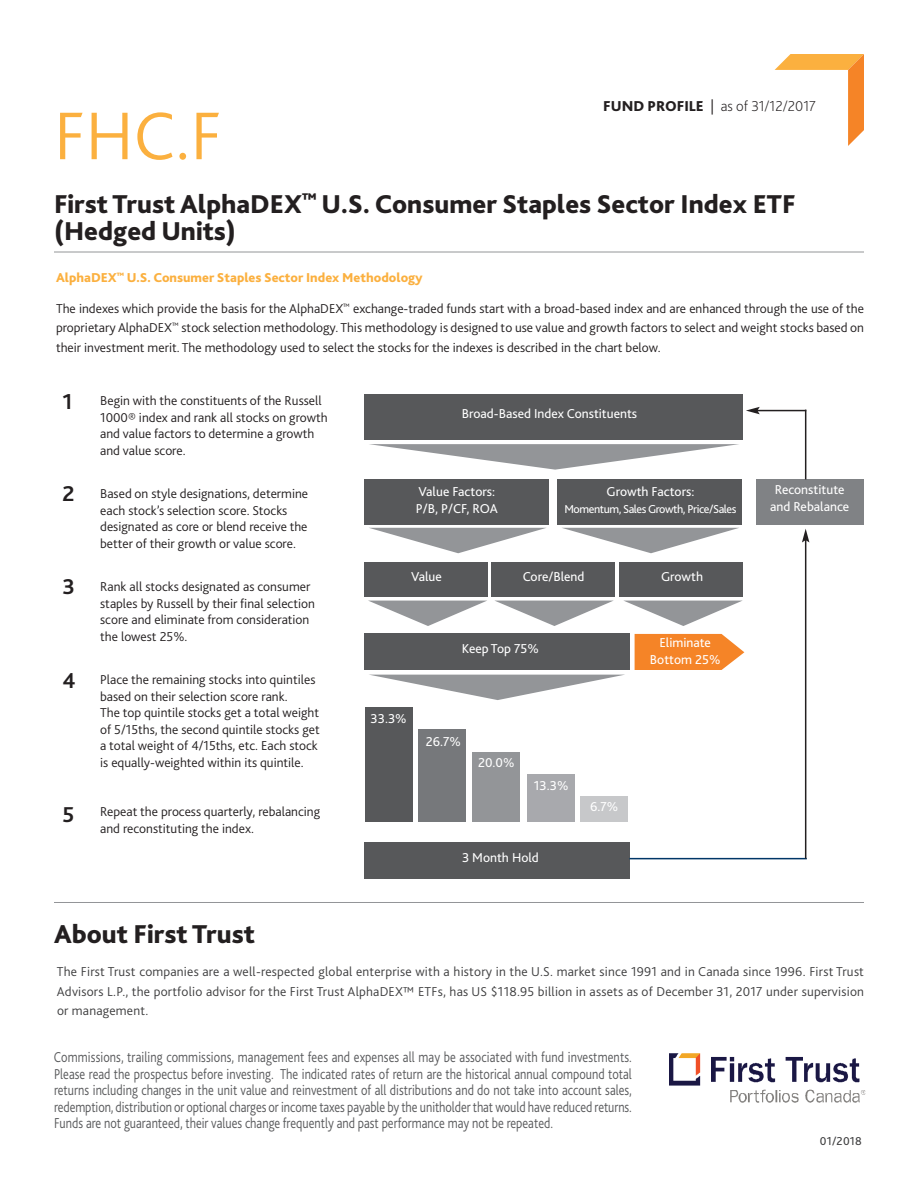
<style>
.page{position:relative;width:918px;height:1188px;background:#fff}
.page>*{position:absolute;margin:0;border:0;box-sizing:border-box;transform-origin:0 0}
.t1{font:300 70.5px "Bliss 2";color:#fbb03f}
.t2{font:800 27px/27px "Bliss 2";color:#231f20}
.t3{font:700 22.5px "Bliss 2";color:#231f20}
.t4{font:300 15px/16.5px "Bliss 2";color:#57585a;text-align:justify;scale:.83 1}
.t5{font:200 15px "Bliss 2";color:#231f20}
.t6{font:300 13.5px/16.5px "Bliss 2";color:#231f20}
.t7{font:300 13.5px/19.5px "Bliss 2";letter-spacing:.015em;color:#3e3e3f;text-align:justify}
.t8{font:13.5px/16.5px "Bliss 2";color:#fff;text-align:center}
.t9{font:800 13.5px "Bliss 2";color:#fbb03f}
.t10{font:12px "Bliss 2";letter-spacing:-.035em;color:#fff}
.t11{font:12px "Bliss 2";letter-spacing:.015em;color:#3e3e3f}
.s1{font-weight:800}
.s2{font-weight:300}
</style>
<div class="page">
<hr style="left:54px;top:252px;width:810px;height:1px;background:#939598">
<svg style="left:775px;top:54px;width:89px;height:92px"></svg>
<svg style="left:369px;top:444px;width:370px;height:26px"></svg>
<div style="left:364px;top:395px;width:379px;height:45px;background:#57585a"></div>
<div style="left:364px;top:479px;width:185px;height:46px;background:#57585a"></div>
<div style="left:558px;top:479px;width:184px;height:46px;background:#57585a"></div>
<div style="left:364px;top:562px;width:124px;height:34px;background:#57585a"></div>
<div style="left:492px;top:562px;width:123px;height:34px;background:#57585a"></div>
<div style="left:620px;top:562px;width:123px;height:34px;background:#57585a"></div>
<div style="left:364px;top:634px;width:266px;height:36px;background:#57585a"></div>
<div style="left:365px;top:707px;width:48px;height:115px;background:#57585a"></div>
<div style="left:418px;top:730px;width:48px;height:92px;background:#76787b"></div>
<div style="left:472px;top:752px;width:48px;height:70px;background:#939598"></div>
<div style="left:527px;top:775px;width:48px;height:47px;background:#a8a9ad"></div>
<div style="left:580px;top:796px;width:48px;height:26px;background:#c7c8ca"></div>
<svg style="left:635px;top:634px;width:109px;height:36px;background:#f5903c"></svg>
<div style="left:756px;top:479px;width:108px;height:46px;background:#808285"></div>
<div style="left:364px;top:842px;width:266px;height:36px;background:#57585a"></div>
<hr style="left:629px;top:858px;width:178px;height:1px;background:#003667">
<hr style="left:805px;top:540px;width:1px;height:319px;background:#231f20">
<svg style="left:802px;top:529px;width:7px;height:13px"></svg>
<hr style="left:805px;top:410px;width:1px;height:69px;background:#231f20">
<hr style="left:757px;top:410px;width:49px;height:1px;background:#231f20">
<svg style="left:746px;top:407px;width:14px;height:7px"></svg>
<svg style="left:370px;top:528px;width:176px;height:25px"></svg>
<svg style="left:562px;top:528px;width:176px;height:25px"></svg>
<svg style="left:625px;top:601px;width:117px;height:25px"></svg>
<svg style="left:496px;top:601px;width:117px;height:25px"></svg>
<svg style="left:369px;top:601px;width:117px;height:25px"></svg>
<svg style="left:371px;top:675px;width:252px;height:25px"></svg>
<hr style="left:54px;top:902px;width:810px;height:1px;background:#939598">
<img style="left:670px;top:1053px;width:195px;height:50px">
<h1 class="t1" style="left:54px;top:109px;width:169px">FHC.F</h1>
<p class="t5" style="left:603px;top:100px;width:214px"><span class="s1">FUND PROFILE</span> <span class="s2">|</span> as of 31/12/2017</p>
<h2 class="t2" style="left:54px;top:193px;width:743px">First Trust AlphaDEX<sup>™</sup> U.S. Consumer Staples Sector Index ETF (Hedged Units)</h2>
<p class="t9" style="left:56px;top:273px;width:368px">AlphaDEX<sup>™</sup> U.S. Consumer Staples Sector Index Methodology</p>
<p class="t6" style="left:56px;top:300px;width:809px;line-height:19.5px;text-align:justify">The indexes which provide the basis for the AlphaDEX<sup>™</sup> exchange-traded funds start with a broad-based index and are enhanced through the use of the proprietary AlphaDEX<sup>™</sup> stock selection methodology. This methodology is designed to use value and growth factors to select and weight stocks based on their investment merit. The methodology used to select the stocks for the indexes is described in the chart below.</p>
<h3 class="t3" style="left:62px;top:393px;width:12px">1</h3>
<h3 class="t3" style="left:62px;top:485px;width:14px">2</h3>
<h3 class="t3" style="left:62px;top:578px;width:14px">3</h3>
<h3 class="t3" style="left:62px;top:672px;width:15px">4</h3>
<h3 class="t3" style="left:62px;top:806px;width:13px">5</h3>
<p class="t6" style="left:100px;top:394px;width:229px">Begin with the constituents of the Russell 1000® index and rank all stocks on growth and value factors to determine a growth and value score.</p>
<p class="t6" style="left:100px;top:487px;width:209px">Based on style designations, determine each stock’s selection score. Stocks designated as core or blend receive the better of their growth or value score.</p>
<p class="t6" style="left:100px;top:580px;width:216px">Rank all stocks designated as consumer staples by Russell by their final selection score and eliminate from consideration the lowest 25%.</p>
<p class="t6" style="left:100px;top:673px;width:221px">Place the remaining stocks into quintiles based on their selection score rank.<br>The top quintile stocks get a total weight of 5/15ths, the second quintile stocks get a total weight of 4/15ths, etc. Each stock is equally-weighted within its quintile.</p>
<p class="t6" style="left:100px;top:805px;width:221px">Repeat the process quarterly, rebalancing and reconstituting the index.</p>
<p class="t8" style="left:462px;top:407px;width:177px">Broad-Based Index Constituents</p>
<p class="t8" style="left:416px;top:485px;width:84px;text-align:left">Value Factors:<br>P/B, P/CF, ROA</p>
<p class="t8" style="left:607px;top:485px;width:89px">Growth Factors:</p>
<p class="t10" style="left:564px;top:504px;width:174px">Momentum, Sales Growth, Price/Sales</p>
<p class="t8" style="left:411px;top:569px;width:32px">Value</p>
<p class="t8" style="left:523px;top:569px;width:63px">Core/Blend</p>
<p class="t8" style="left:661px;top:569px;width:44px">Growth</p>
<p class="t8" style="left:371px;top:712px;width:38px">33.3%</p>
<p class="t8" style="left:462px;top:642px;width:79px">Keep Top 75%</p>
<p class="t8" style="left:650px;top:636px;width:72px">Eliminate<br>Bottom 25%</p>
<p class="t8" style="left:426px;top:734px;width:37px">26.7%</p>
<p class="t8" style="left:478px;top:755px;width:38px">20.0%</p>
<p class="t8" style="left:534px;top:779px;width:36px">13.3%</p>
<p class="t8" style="left:462px;top:850px;width:78px">3 Month Hold</p>
<p class="t8" style="left:590px;top:799px;width:30px">6.7%</p>
<p class="t8" style="left:770px;top:483px;width:81px">Reconstitute and Rebalance</p>
<h2 class="t2" style="left:54px;top:924px;width:202px">About First Trust</h2>
<p class="t7" style="left:57px;top:963px;width:809px">The First Trust companies are a well-respected global enterprise with a history in the U.S. market since 1991 and in Canada since 1996. First Trust Advisors L.P., the portfolio advisor for the First Trust AlphaDEX™ ETFs, has US $118.95 billion in assets as of December 31, 2017 under supervision or management.</p>
<p class="t4" style="left:54px;top:1051px;width:698px">Commissions, trailing commissions, management fees and expenses all may be associated with fund investments.<br>Please read the prospectus before investing. The indicated rates of return are the historical annual compound total returns including changes in the unit value and reinvestment of all distributions and do not take into account sales, redemption, distribution or optional charges or income taxes payable by the unitholder that would have reduced returns.<br>Funds are not guaranteed, their values change frequently and past performance may not be repeated.</p>
<p class="t11" style="left:820px;top:1136px;width:43px">01/2018</p>
</div>
